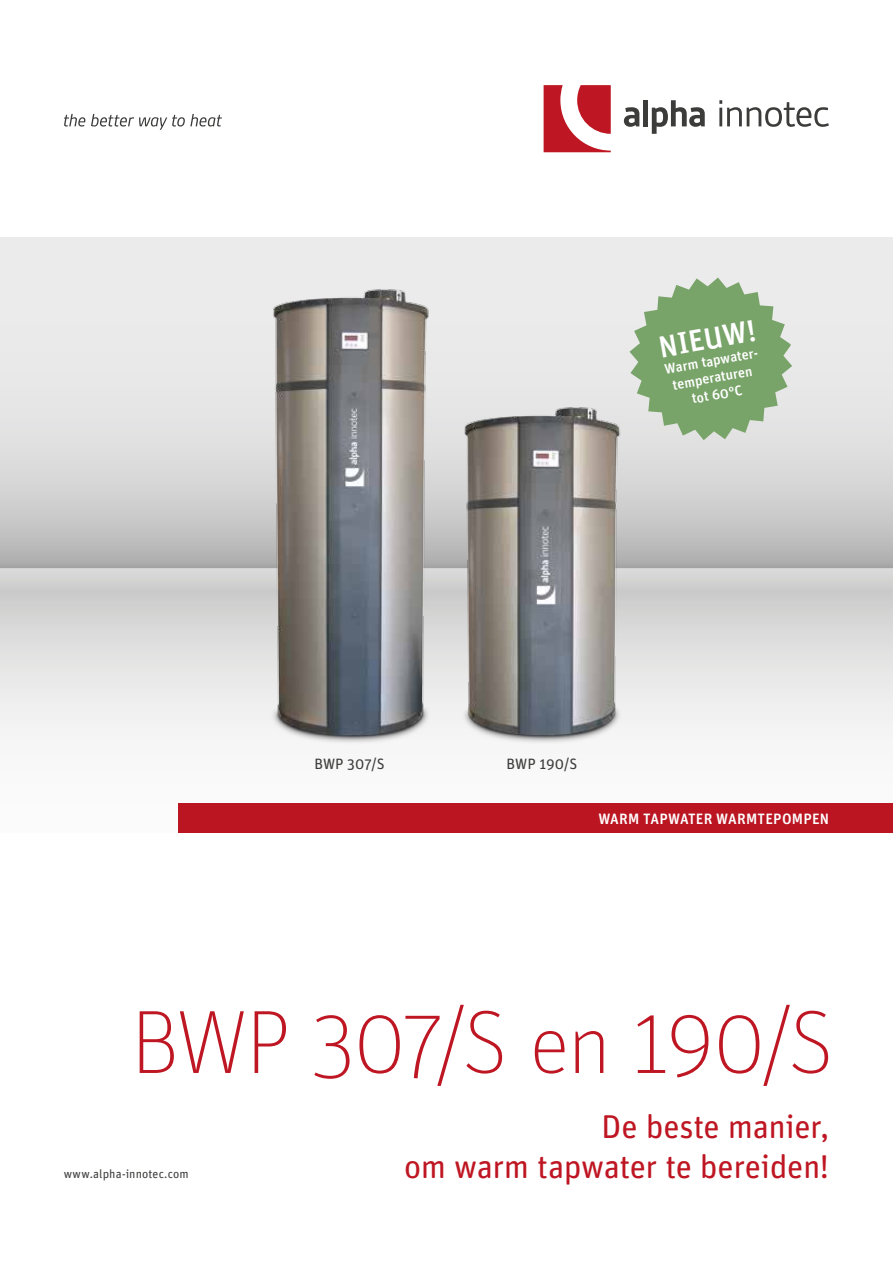
<style>
.page{position:relative;width:893px;height:1263px;background:#fff}
.page>*{position:absolute;margin:0;border:0;box-sizing:border-box;transform-origin:0 0}
.t1{font:100 90px "Unit Pro";letter-spacing:-.025em;color:#be1622}
.t2{font:33px/39.6px "Unit Rounded Pro";letter-spacing:-.015em;color:#be1622;text-align:right}
.t3{font:500 30.6px "Unit Pro";color:#fff}
.t4{font:500 15px "Unit Pro";letter-spacing:.015em;color:#fff}
.t5{font:15px "Unit Pro";letter-spacing:.005em;color:#3c3c3b}
.t6{font:500 14.1px/17px "Unit Pro";color:#fff;text-align:center}
.t7{font:12px "Unit Pro";letter-spacing:.01em;color:#3c3c3b}
</style>
<div class="page">
<svg style="left:0;top:237px;width:893px;height:332px;background:#ddd"></svg>
<div style="left:0;top:569px;width:893px;height:264px;background:linear-gradient(to bottom,#d0d0d0,#fff)"></div>
<img style="left:258px;top:245px;width:185px;height:516px">
<img style="left:452px;top:363px;width:185px;height:396px">
<div style="left:179px;top:803px;width:714px;height:30px;background:#be1622"></div>
<svg style="left:624px;top:107px;width:15px;height:20px"></svg>
<div style="left:643px;top:100px;width:5px;height:26px;background:#3c3c3b"></div>
<svg style="left:652px;top:100px;width:53px;height:34px"></svg>
<svg style="left:719px;top:100px;width:110px;height:27px"></svg>
<svg style="left:544px;top:85px;width:67px;height:67px"></svg>
<svg style="left:64px;top:114px;width:21px;height:13px"></svg>
<svg style="left:91px;top:114px;width:131px;height:16px"></svg>
<svg style="left:629px;top:277px;width:163px;height:163px;background:#99b78f"></svg>
<p class="t3" style="left:655px;top:326px;width:100px;rotate:-10deg">NIEUW!</p>
<p class="t6" style="left:663px;top:360px;width:99px;rotate:-10deg">Warm tapwater&shy;temperaturen tot 60°C</p>
<p class="t5" style="left:314px;top:753px;width:72px">BWP 307/S</p>
<p class="t5" style="left:507px;top:753px;width:72px">BWP 190/S</p>
<p class="t4" style="left:598px;top:808px;width:232px">WARM TAPWATER WARMTEPOMPEN</p>
<h1 class="t1" style="left:131px;top:987px;width:705px">BWP 307/S en 190/S</h1>
<p class="t7" style="left:64px;top:1165px;width:126px">www.alpha-innotec.com</p>
<p class="t2" style="left:404px;top:1105px;width:427px">De beste manier,<br>om warm tapwater te bereiden!</p>
</div>
